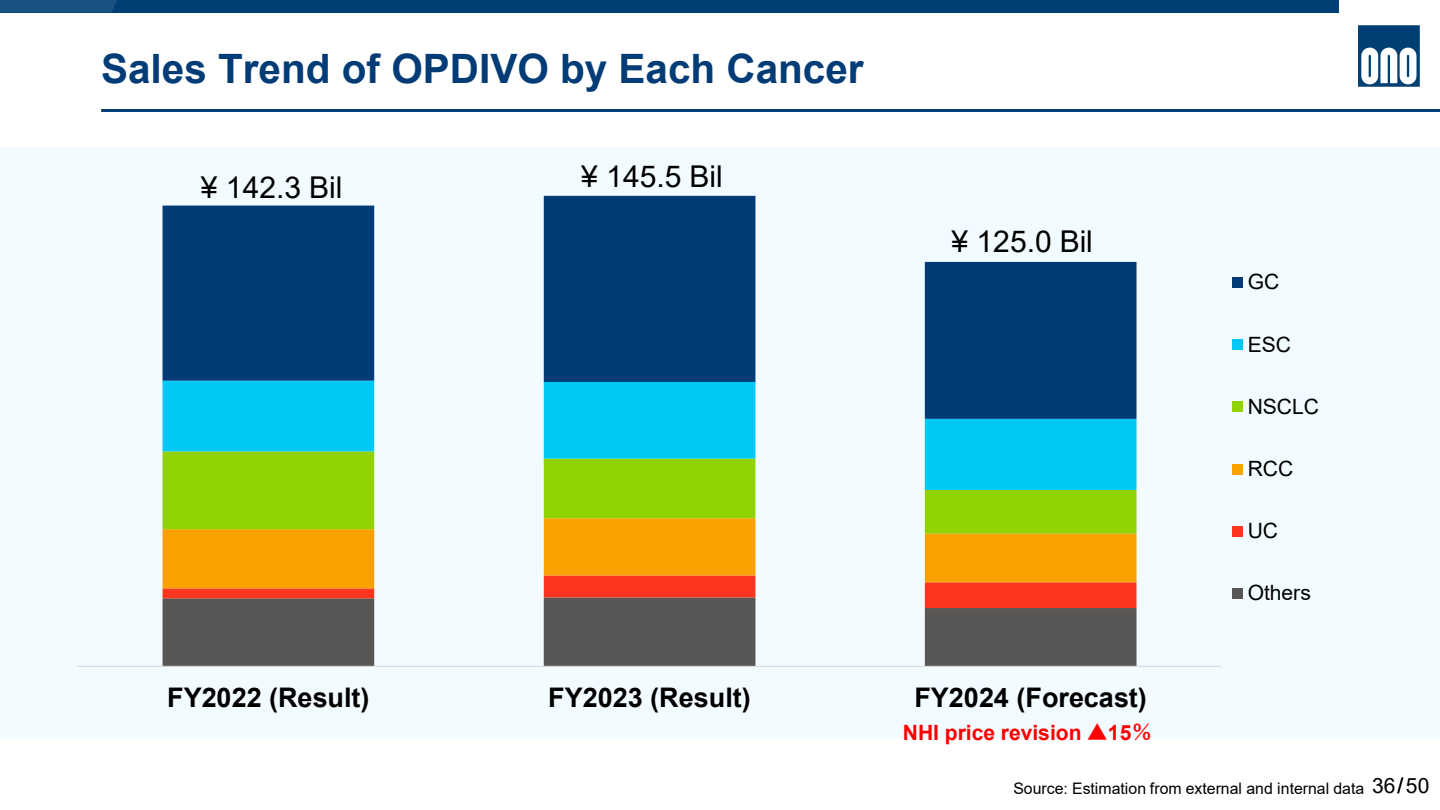
<style>
.page{position:relative;width:1440px;height:810px;background:#fff}
.page>*{position:absolute;margin:0;border:0;box-sizing:border-box;transform-origin:0 0}
.t1{font:700 40.5px "Arial";color:#023c77}
.t2{font:30px "Arial";color:#000}
.t3{font:700 27px "Arial";color:#000}
.t4{font:21px "Arial";color:#000}
.t5{font:700 21px "Arial";color:#f00}
.t6{font:15.9px "Arial";color:#000}
.s1{font-family:"Yu Gothic"}
.s2{font-size:21px}
</style>
<div class="page">
<img style="left:101px;top:110px;width:1339px;height:1px">
<div style="left:0;top:0;width:1339px;height:13px;background:#003f73"></div>
<svg style="left:0;top:0;width:117px;height:13px;background:#175080"></svg>
<img style="left:1359px;top:26px;width:60px;height:60px">
<div style="left:0;top:147px;width:1440px;height:591px;background:#f2fbff"></div>
<svg style="left:163px;top:608px;width:974px;height:58px;fill:#595656"></svg>
<svg style="left:163px;top:588px;width:974px;height:20px"></svg>
<svg style="left:163px;top:534px;width:974px;height:54px;fill:#f8a101"></svg>
<svg style="left:163px;top:490px;width:974px;height:44px;fill:#90d202"></svg>
<svg style="left:163px;top:419px;width:974px;height:71px"></svg>
<svg style="left:163px;top:196px;width:974px;height:223px;fill:#023c77"></svg>
<hr style="left:78px;top:666px;width:1143px;height:1px;background:#d9d9d9">
<div style="left:1232px;top:277px;width:11px;height:11px;background:#023c77"></div>
<div style="left:1232px;top:339px;width:11px;height:11px;background:#01c9f5"></div>
<div style="left:1232px;top:402px;width:11px;height:10px;background:#90d202"></div>
<div style="left:1232px;top:464px;width:11px;height:10px;background:#f8a101"></div>
<div style="left:1232px;top:526px;width:11px;height:11px;background:#ff361f"></div>
<div style="left:1232px;top:588px;width:11px;height:11px;background:#595656"></div>
<p class="t1" style="left:101px;top:40px;width:764px">Sales Trend of OPDIVO by Each Cancer</p>
<h2 class="t2" style="left:201px;top:167px;width:143px">¥ 142.3 Bil</h2>
<p class="t2" style="left:581px;top:156px;width:143px">¥ 145.5 Bil</p>
<p class="t2" style="left:952px;top:221px;width:143px">¥ 125.0 Bil</p>
<p class="t3" style="left:167px;top:679px;width:204px">FY2022 (Result)</p>
<p class="t3" style="left:548px;top:679px;width:204px">FY2023 (Result)</p>
<p class="t3" style="left:914px;top:679px;width:234px">FY2024 (Forecast)</p>
<p class="t5" style="left:903px;top:718px;width:251px">NHI price revision <span class="s1">▲</span>15<span class="s1">％</span></p>
<p class="t4" style="left:1248px;top:268px;width:33px">GC</p>
<p class="t4" style="left:1248px;top:330px;width:45px">ESC</p>
<p class="t4" style="left:1248px;top:392px;width:73px">NSCLC</p>
<p class="t4" style="left:1248px;top:454px;width:47px">RCC</p>
<p class="t4" style="left:1248px;top:516px;width:32px">UC</p>
<p class="t4" style="left:1248px;top:578px;width:65px">Others</p>
<h3 class="t4" style="left:1397px;top:771px;width:33px">/50</h3>
<p class="t6" style="left:1013px;top:777px;width:384px">Source: Estimation from external and internal data <span class="s2">36</span></p>
</div>
